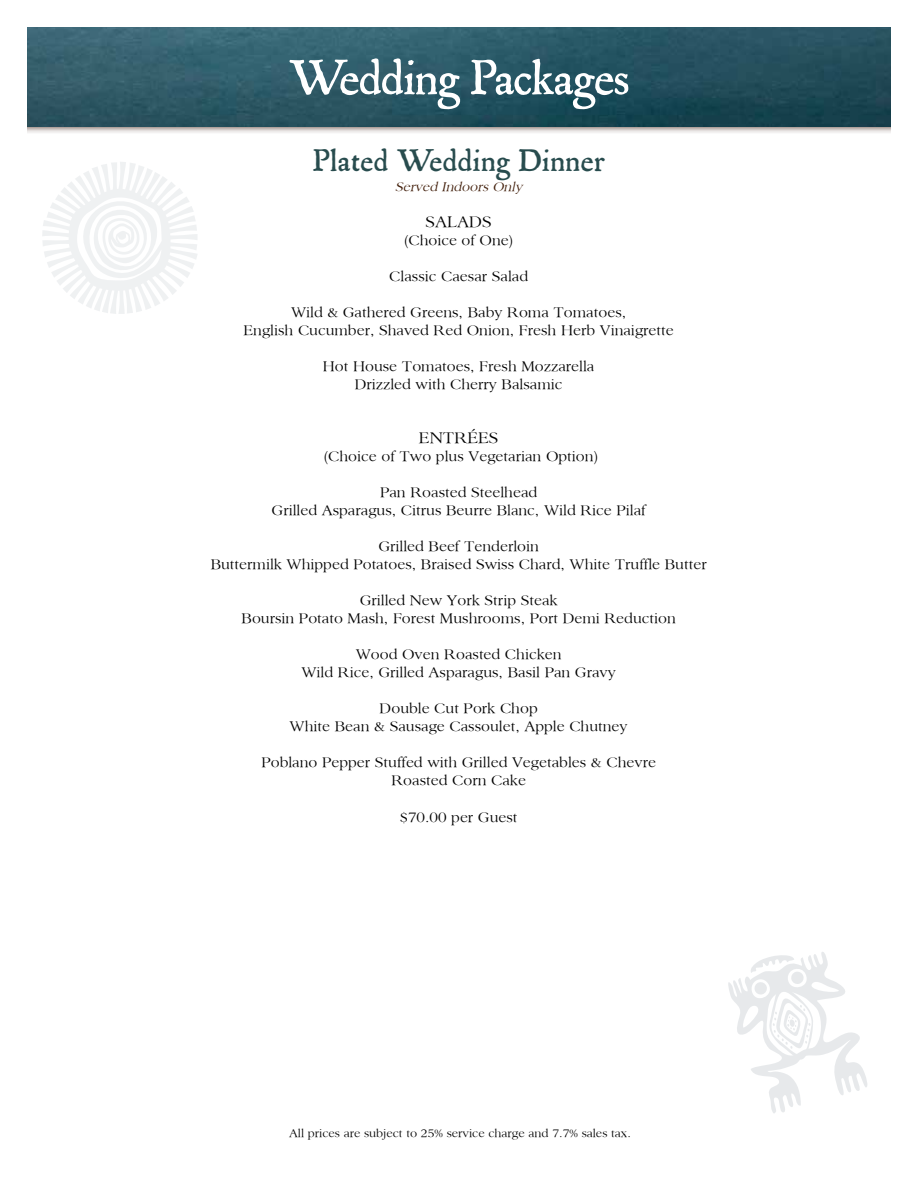
<style>
.page{position:relative;width:918px;height:1188px;background:#fff}
.page>*{position:absolute;margin:0;border:0;box-sizing:border-box;transform-origin:0 0}
.t1{font:51px "P22 Mayflower";letter-spacing:-.02em;color:#fff}
.t2{font:32.1px "P22 Mayflower";letter-spacing:.01em;color:#284c4e}
.t3{font:16.5px "Sanford";color:#000}
.t4{font:15px/18px "Sanford";color:#000;text-align:center}
.t5{font:italic 13.5px "Sanford";color:#421f0b}
.t6{font:12px "Sanford";color:#000}
</style>
<div class="page">
<svg style="left:27px;top:126px;width:864px;height:7px;background:#bbb"></svg>
<img style="left:27px;top:27px;width:864px;height:99px">
<svg style="left:42px;top:162px;width:155px;height:152px"></svg>
<svg style="left:728px;top:952px;width:139px;height:161px"></svg>
<h1 class="t1" style="left:289px;top:50px;width:342px">Wedding Packages</h1>
<h2 class="t2" style="left:313px;top:143px;width:294px">Plated Wedding Dinner</h2>
<p class="t5" style="left:395px;top:178px;width:129px">Served Indoors Only</p>
<p class="t3" style="left:426px;top:212px;width:68px">SALADS</p>
<p class="t4" style="left:404px;top:231px;width:111px">(Choice of One)</p>
<p class="t4" style="left:389px;top:267px;width:140px">Classic Caesar Salad</p>
<p class="t4" style="left:243px;top:303px;width:432px">Wild &amp; Gathered Greens, Baby Roma Tomatoes,<br>English Cucumber, Shaved Red Onion, Fresh Herb Vinaigrette</p>
<p class="t4" style="left:323px;top:357px;width:273px">Hot House Tomatoes, Fresh Mozzarella<br>Drizzled with Cherry Balsamic</p>
<p class="t3" style="left:419px;top:428px;width:81px">ENTRÉES</p>
<p class="t4" style="left:324px;top:447px;width:276px">(Choice of Two plus Vegetarian Option)</p>
<p class="t4" style="left:272px;top:483px;width:376px">Pan Roasted Steelhead<br>Grilled Asparagus, Citrus Beurre Blanc, Wild Rice Pilaf</p>
<p class="t4" style="left:211px;top:537px;width:498px">Grilled Beef Tenderloin<br>Buttermilk Whipped Potatoes, Braised Swiss Chard, White Truffle Butter</p>
<p class="t4" style="left:242px;top:591px;width:436px">Grilled New York Strip Steak<br>Boursin Potato Mash, Forest Mushrooms, Port Demi Reduction</p>
<p class="t4" style="left:301px;top:645px;width:316px">Wood Oven Roasted Chicken<br>Wild Rice, Grilled Asparagus, Basil Pan Gravy</p>
<p class="t4" style="left:290px;top:699px;width:340px">Double Cut Pork Chop<br>White Bean &amp; Sausage Cassoulet, Apple Chutney</p>
<p class="t4" style="left:261px;top:753px;width:396px">Poblano Pepper Stuffed with Grilled Vegetables &amp; Chevre<br>Roasted Corn Cake</p>
<p class="t4" style="left:400px;top:808px;width:119px">$70.00 per Guest</p>
<p class="t6" style="left:289px;top:1126px;width:343px">All prices are subject to 25% service charge and 7.7% sales tax.</p>
</div>
